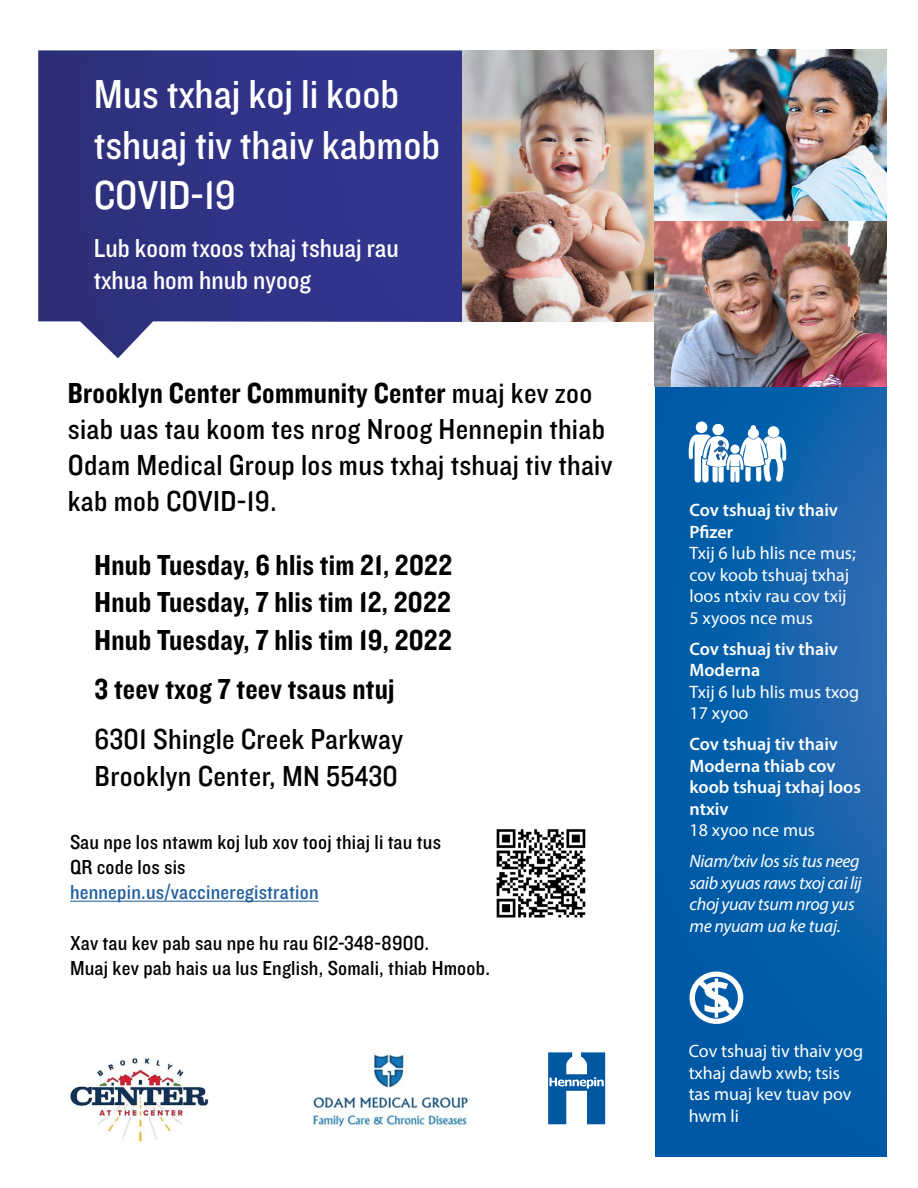
<style>
.page{position:relative;width:918px;height:1188px;background:#fff}
.page>*{position:absolute;margin:0;border:0;box-sizing:border-box;transform-origin:0 0}
.t1{font:42px/50.4px "Knockout 30 Junior Welterwt";color:#fff}
.t2{font:30px/37.5px "Knockout 50 Welterweight";letter-spacing:.01em;color:#000;text-align:justify}
.t3{font:30px/36px "Knockout 30 Junior Welterwt";letter-spacing:.01em;color:#000}
.t4{font:27px/32.4px "Knockout 30 Junior Welterwt";color:#fff}
.t5{font:21px/25.2px "Knockout 30 Junior Welterwt";letter-spacing:.01em;color:#000}
.t6{font:21px "Knockout 30 Junior Welterwt";letter-spacing:.01em;color:#215e9e}
.t7{font:18px/21.6px "Myriad Pro";color:#fff}
.t8{font:600 18px/21.6px "Myriad Pro";color:#fff}
.t9{font:italic 18px/21.6px "Myriad Pro";letter-spacing:-.02em;color:#fff}
.s1{font-family:"Knockout 30 Junior Welterwt"}
</style>
<div class="page">
<svg style="left:655px;top:177px;width:232px;height:979px;background:#095fa9"></svg>
<svg style="left:38px;top:50px;width:424px;height:308px;background:#464992"></svg>
<img style="left:462px;top:50px;width:193px;height:272px">
<img style="left:655px;top:50px;width:231px;height:337px">
<svg style="left:696px;top:421px;width:11px;height:12px"></svg>
<svg style="left:689px;top:423px;width:97px;height:60px"></svg>
<img style="left:496px;top:829px;width:90px;height:89px">
<svg style="left:690px;top:972px;width:53px;height:52px"></svg>
<svg style="left:548px;top:1052px;width:57px;height:72px"></svg>
<img style="left:310px;top:1053px;width:159px;height:75px">
<img style="left:70px;top:1058px;width:139px;height:84px">
<hr style="left:70px;top:901px;width:249px;height:1px;background:#215e9e">
<h1 class="t1" style="left:94px;top:68px;width:348px">Mus txhaj koj li koob tshuaj tiv thaiv kabmob<br>COVID-19</h1>
<h3 class="t4" style="left:94px;top:230px;width:307px">Lub koom txoos txhaj tshuaj rau txhua hom hnub nyoog</h3>
<h2 class="t2" style="left:68px;top:373px;width:526px">Brooklyn Center Community Center <span class="s1">muaj kev zoo</span></h2>
<h2 class="t3" style="left:68px;top:410px;width:546px">siab uas tau koom tes nrog Nroog Hennepin thiab<br>Odam Medical Group los mus txhaj tshuaj tiv thaiv kab mob COVID-19.</h2>
<h2 class="t2" style="left:95px;top:545px;width:359px">Hnub Tuesday, 6 hlis tim 21, 2022<br>Hnub Tuesday, 7 hlis tim 12, 2022<br>Hnub Tuesday, 7 hlis tim 19, 2022</h2>
<h2 class="t2" style="left:95px;top:670px;width:301px">3 teev txog 7 teev tsaus ntuj</h2>
<h2 class="t3" style="left:95px;top:719px;width:310px;line-height:37.5px">6301 Shingle Creek Parkway<br>Brooklyn Center, MN 55430</h2>
<p class="t5" style="left:70px;top:828px;width:373px">Sau npe los ntawm koj lub xov tooj thiaj li tau tus<br>QR code los sis</p>
<p class="t6" style="left:70px;top:878px;width:250px">hennepin.us/vaccineregistration</p>
<p class="t5" style="left:70px;top:929px;width:422px">Xav tau kev pab sau npe hu rau 612-348-8900.<br>Muaj kev pab hais ua lus English, Somali, thiab Hmoob.</p>
<p class="t8" style="left:690px;top:499px;width:150px">Cov tshuaj tiv thaiv<br>Pfizer</p>
<p class="t7" style="left:690px;top:542px;width:168px">Txij 6 lub hlis nce mus; cov koob tshuaj txhaj loos ntxiv rau cov txij<br>5 xyoos nce mus</p>
<p class="t8" style="left:690px;top:637px;width:150px">Cov tshuaj tiv thaiv<br>Moderna</p>
<p class="t7" style="left:690px;top:681px;width:171px">Txij 6 lub hlis mus txog<br>17 xyoo</p>
<p class="t8" style="left:690px;top:733px;width:173px">Cov tshuaj tiv thaiv<br>Moderna thiab cov koob tshuaj txhaj loos ntxiv</p>
<p class="t7" style="left:690px;top:819px;width:127px">18 xyoo nce mus</p>
<p class="t9" style="left:690px;top:850px;width:174px">Niam/txiv los sis tus neeg saib xyuas raws txoj cai lij choj yuav tsum nrog yus me nyuam ua ke tuaj.</p>
<p class="t7" style="left:689px;top:1040px;width:176px">Cov tshuaj tiv thaiv yog txhaj dawb xwb; tsis tas muaj kev tuav pov hwm li</p>
</div>
